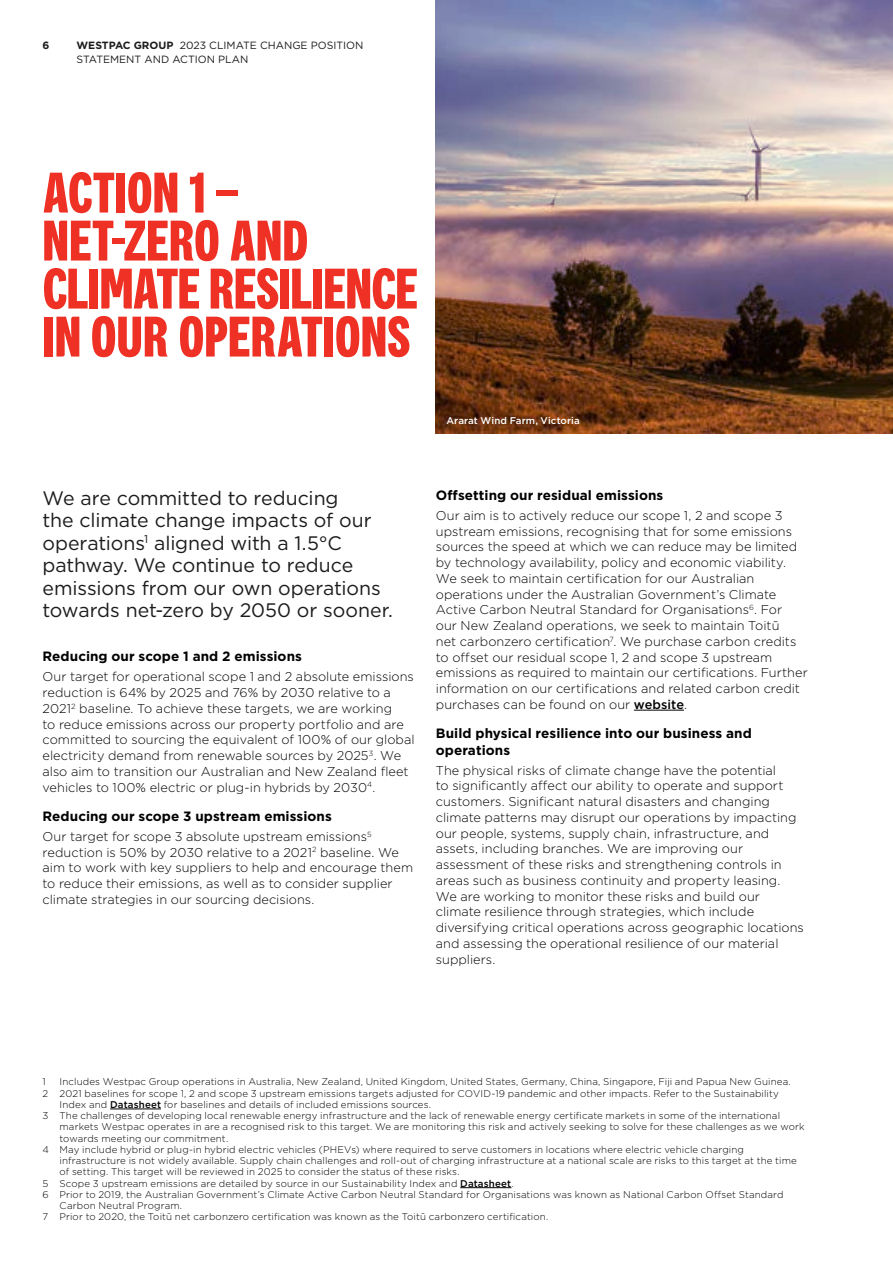
<style>
.page{position:relative;width:893px;height:1263px;background:#fff}
.page>*{position:absolute;margin:0;border:0;box-sizing:border-box;transform-origin:0 0}
.t1{font:700 57px/48px "Westpac";letter-spacing:-.005em;color:#ee3124}
.t2{font:19.5px/22.5px "Gotham";letter-spacing:-.005em;color:#1c1c1c}
.t3{font:700 13.5px/16.5px "Gotham";letter-spacing:.005em;color:#000}
.t4{font:300 12.75px/15.8px "Gotham";color:#000}
.t5{font:10.5px/14.2px "Gotham";color:#1c1c1c}
.t6{font:700 10.5px "Gotham";color:#1c1c1c}
.t7{font:300 9.75px "Gotham";letter-spacing:.01em;color:#000}
.t8{font:500 9.75px "Gotham";letter-spacing:.01em;color:#fff}
.s1{font-weight:700}
.s2{font-weight:500}
</style>
<div class="page">
<img style="left:436px;top:0;width:457px;height:434px">
<hr style="left:110px;top:1109px;width:51px;height:1px;background:#000">
<hr style="left:460px;top:1187px;width:51px;height:1px;background:#000">
<hr style="left:634px;top:710px;width:50px;height:1px;background:#000">
<p class="t6" style="left:43px;top:38px;width:8px">6</p>
<p class="t5" style="left:77px;top:38px;width:288px"><span class="s1">WESTPAC GROUP</span> 2023 CLIMATE CHANGE POSITION<br>STATEMENT AND ACTION PLAN</p>
<h1 class="t1" style="left:43px;top:168px;width:377px">ACTION 1 –<br>NET-ZERO AND<br>CLIMATE RESILIENCE<br>IN OUR OPERATIONS</h1>
<p class="t8" style="left:446px;top:414px;width:135px">Ararat Wind Farm, Victoria</p>
<h2 class="t2" style="left:43px;top:486px;width:352px">We are committed to reducing<br>the climate change impacts of our operations<sup>1</sup> aligned with a 1.5°C pathway. We continue to reduce emissions from our own operations towards net-zero by 2050 or sooner.</h2>
<p class="t3" style="left:43px;top:648px;width:261px">Reducing our scope 1 and 2 emissions</p>
<p class="t4" style="left:43px;top:668px;width:374px">Our target for operational scope 1 and 2 absolute emissions reduction is 64% by 2025 and 76% by 2030 relative to a 2021<sup>2</sup> baseline. To achieve these targets, we are working<br>to reduce emissions across our property portfolio and are committed to sourcing the equivalent of 100% of our global electricity demand from renewable sources by 2025<sup>3</sup>. We also aim to transition our Australian and New Zealand fleet vehicles to 100% electric or plug-in hybrids by 2030<sup>4</sup>.</p>
<p class="t3" style="left:43px;top:808px;width:291px">Reducing our scope 3 upstream emissions</p>
<p class="t4" style="left:43px;top:828px;width:372px">Our target for scope 3 absolute upstream emissions<sup>5 </sup>reduction is 50% by 2030 relative to a 2021<sup>2</sup> baseline. We aim to work with key suppliers to help and encourage them to reduce their emissions, as well as to consider supplier climate strategies in our sourcing decisions.</p>
<p class="t3" style="left:436px;top:487px;width:229px">Offsetting our residual emissions</p>
<p class="t4" style="left:436px;top:507px;width:373px">Our aim is to actively reduce our scope 1, 2 and scope 3 upstream emissions, recognising that for some emissions sources the speed at which we can reduce may be limited by technology availability, policy and economic viability.<br>We seek to maintain certification for our Australian operations under the Australian Government’s Climate Active Carbon Neutral Standard for Organisations<sup>6</sup>. For<br>our New Zealand operations, we seek to maintain Toitū<br>net carbonzero certification<sup>7</sup>. We purchase carbon credits to offset our residual scope 1, 2 and scope 3 upstream emissions as required to maintain our certifications. Further information on our certifications and related carbon credit purchases can be found on our <span class="s2">website</span>.</p>
<p class="t3" style="left:436px;top:725px;width:317px">Build physical resilience into our business and operations</p>
<p class="t4" style="left:436px;top:762px;width:370px">The physical risks of climate change have the potential<br>to significantly affect our ability to operate and support customers. Significant natural disasters and changing climate patterns may disrupt our operations by impacting our people, systems, supply chain, infrastructure, and assets, including branches. We are improving our assessment of these risks and strengthening controls in areas such as business continuity and property leasing.<br>We are working to monitor these risks and build our climate resilience through strategies, which include diversifying critical operations across geographic locations and assessing the operational resilience of our material suppliers.</p>
<p class="t7" style="left:43px;top:1076px;width:5px">1</p>
<p class="t7" style="left:60px;top:1076px;width:733px">Includes Westpac Group operations in Australia, New Zealand, United Kingdom, United States, Germany, China, Singapore, Fiji and Papua New Guinea.</p>
<p class="t7" style="left:43px;top:1087px;width:738px">2 2021 baselines for scope 1, 2 and scope 3 upstream emissions targets adjusted for COVID-19 pandemic and other impacts. Refer to the Sustainability</p>
<p class="t7" style="left:60px;top:1098px;width:373px">Index and <span class="s2">Datasheet</span> for baselines and details of included emissions sources.</p>
<p class="t7" style="left:43px;top:1109px;width:739px">3 The challenges of developing local renewable energy infrastructure and the lack of renewable energy certificate markets in some of the international</p>
<p class="t7" style="left:60px;top:1121px;width:746px">markets Westpac operates in are a recognised risk to this target. We are monitoring this risk and actively seeking to solve for these challenges as we work</p>
<p class="t7" style="left:60px;top:1132px;width:170px">towards meeting our commitment.</p>
<p class="t7" style="left:43px;top:1143px;width:703px">4 May include hybrid or plug-in hybrid electric vehicles (PHEVs) where required to serve customers in locations where electric vehicle charging</p>
<p class="t7" style="left:60px;top:1154px;width:739px">infrastructure is not widely available. Supply chain challenges and roll-out of charging infrastructure at a national scale are risks to this target at the time</p>
<p class="t7" style="left:60px;top:1166px;width:402px">of setting. This target will be reviewed in 2025 to consider the status of these risks.</p>
<p class="t7" style="left:43px;top:1177px;width:473px">5 Scope 3 upstream emissions are detailed by source in our Sustainability Index and <span class="s2">Datasheet</span>.</p>
<p class="t7" style="left:43px;top:1188px;width:742px">6 Prior to 2019, the Australian Government’s Climate Active Carbon Neutral Standard for Organisations was known as National Carbon Offset Standard</p>
<p class="t7" style="left:60px;top:1199px;width:124px">Carbon Neutral Program.</p>
<p class="t7" style="left:43px;top:1211px;width:507px">7 Prior to 2020, the Toitū net carbonzero certification was known as the Toitū carbonzero certification.</p>
</div>
